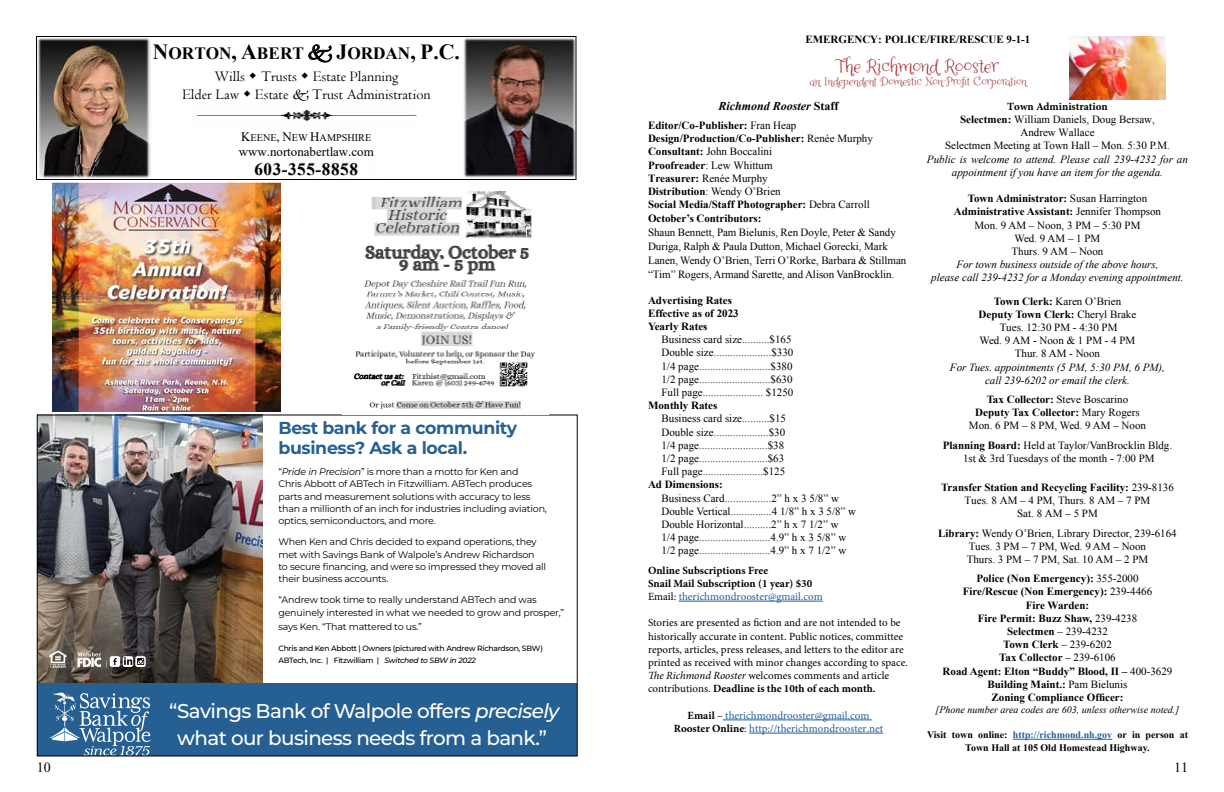
<style>
.page{position:relative;width:1224px;height:792px;background:#fff}
.page>*{position:absolute;margin:0;border:0;box-sizing:border-box;transform-origin:0 0}
.t1{font:700 21.6px "Times New Roman";color:#000}
.t2{font:100 19.9px/26.8px "Montserrat";letter-spacing:-.03em;color:#fff;text-align:center}
.t3{font:18px "Amoretta";color:#a72c31}
.t4{font:700 17.3px/19.5px "Montserrat";letter-spacing:-.02em;color:#266092}
.t5{font:700 17.2px "Times New Roman";color:#000}
.t6{font:700 17.2px "Times New Roman";letter-spacing:.02em;color:#000}
.t7{font:15.1px/17.8px "Centaur";color:#000}
.t8{font:14px "Times New Roman";color:#000}
.t9{font:12.9px "Times New Roman";color:#000}
.t10{font:italic 700 12px "Times New Roman";color:#000}
.t11{font:11px/13.2px "Times New Roman";color:#000;text-align:center}
.t12{font:700 11px/13.2px "Times New Roman";color:#000}
.t13{font:11px/13.2px "Minion Pro";color:#000}
.t14{font:italic 11px/13.2px "Times New Roman";color:#000;text-align:center}
.t15{font:700 11px/13.2px "Minion Pro";color:#000}
.t16{font:11px/13.2px "Minion Pro";color:#215e9e;text-align:center}
.t17{font:11px "Amoretta";color:#a72c31}
.t18{font:10.2px "Times New Roman";color:#000}
.t19{font:700 10px/13.2px "Times New Roman";color:#000;text-align:center}
.t20{font:italic 10px "Times New Roman";color:#000}
.t21{font:9.5px/12.4px "Montserrat";letter-spacing:-.02em;color:#000}
.t22{font:100 7.6px/12.4px "Montserrat";letter-spacing:-.03em;color:#000}
.s1{font-size:21.6px}
.s2{font-size:17.2px}
.s3{font-size:12.9px}
.s4{font-style:italic}
.s5{font-weight:500;font-style:italic}
.s6{font-style:normal}
.s7{font-weight:400}
.s8{font-weight:400;color:#215e9e}
.s9{font-weight:700}
.s10{font-weight:700;color:#000}
.s11{color:#000}
.s12{color:#215e9e}
</style>
<div class="page">
<img style="left:463px;top:38px;width:111px;height:140px">
<img style="left:38px;top:38px;width:113px;height:140px">
<img style="left:196px;top:109px;width:221px;height:12px">
<img style="left:254px;top:161px;width:103px;height:15px">
<div style="left:36px;top:36px;width:540px;height:144px;border:1px solid #000"></div>
<hr style="left:679px;top:601px;width:144px;height:1px;background:#215e9e">
<hr style="left:723px;top:720px;width:149px;height:1px;background:#215e9e">
<hr style="left:749px;top:733px;width:134px;height:1px;background:#215e9e">
<hr style="left:1013px;top:739px;width:99px;height:1px;background:#215e9e">
<img style="left:1070px;top:36px;width:96px;height:64px">
<img style="left:39px;top:416px;width:224px;height:268px">
<div style="left:37px;top:684px;width:540px;height:72px;background:#266092"></div>
<svg style="left:49px;top:693px;width:102px;height:61px"></svg>
<svg style="left:49px;top:650px;width:52px;height:18px"></svg>
<div style="left:110px;top:656px;width:10px;height:11px;background:#fff;border-radius:2px"></div>
<svg style="left:107px;top:658px;width:10px;height:10px"></svg>
<div style="left:123px;top:656px;width:10px;height:11px;background:#fff;border-radius:2px"></div>
<svg style="left:135px;top:656px;width:11px;height:11px"></svg>
<svg style="left:124px;top:657px;width:20px;height:8px"></svg>
<img style="left:354px;top:191px;width:181px;height:219px">
<img style="left:52px;top:183px;width:229px;height:229px">
<h3 class="t5" style="left:153px;top:41px;width:152px"><span class="s1">N</span>ORTON<span class="s1">, A</span>BERT</h3>
<h1 class="t1" style="left:337px;top:36px;width:125px">J<span class="s2">ORDAN</span>, P.C.</h1>
<h3 class="t7" style="left:182px;top:68px;width:218px;text-indent:32px">Wills Trusts Estate Planning<br>Elder Law Estate</h3>
<h3 class="t7" style="left:312px;top:86px;width:120px">Trust Administration</h3>
<p class="t18" style="left:241px;top:130px;width:132px"><span class="s3">K</span>EENE<span class="s3">, N</span>EW <span class="s3">H</span>AMPSHIRE</p>
<p class="t9" style="left:239px;top:142px;width:136px">www.nortonabertlaw.com</p>
<h3 class="t6" style="left:254px;top:157px;width:105px">603-355-8858</h3>
<h3 class="t4" style="left:278px;top:418px;width:240px">Best bank for a community business? Ask a local.</h3>
<p class="t21" style="left:278px;top:465px;width:270px">“<span class="s4">Pride in Precision</span>” is more than a motto for Ken and<br>Chris Abbott of ABTech in Fitzwilliam. ABTech produces parts and measurement solutions with accuracy to less than a millionth of an inch for industries including aviation, optics, semiconductors, and more.</p>
<p class="t21" style="left:278px;top:535px;width:269px">When Ken and Chris decided to expand operations, they met with Savings Bank of Walpole’s Andrew Richardson to secure financing, and were so impressed they moved all their business accounts.</p>
<p class="t21" style="left:278px;top:593px;width:287px">“Andrew took time to really understand ABTech and was genuinely interested in what we needed to grow and prosper,”</p>
<p class="t21" style="left:278px;top:620px;width:145px">says Ken. “That mattered to us.”</p>
<p class="t22" style="left:278px;top:641px;width:266px">Chris and Ken Abbott | Owners (pictured with Andrew Richardson, SBW)<br>ABTech, Inc. | Fitzwilliam | <span class="s5">Switched to SBW in 2022</span></p>
<h2 class="t2" style="left:169px;top:697px;width:392px">“Savings Bank of Walpole offers <span class="s5">precisely </span>what our business needs from a bank.”</h2>
<p class="t12" style="left:806px;top:33px;width:226px">EMERGENCY: POLICE/FIRE/RESCUE 9-1-1</p>
<h3 class="t3" style="left:838px;top:56px;width:162px">The Richmond Rooster</h3>
<p class="t17" style="left:809px;top:75px;width:219px">an Independent Domestic Non-Profit Corporation</p>
<p class="t10" style="left:718px;top:98px;width:122px">Richmond Rooster <span class="s6">Staff</span></p>
<p class="t12" style="left:648px;top:118px;width:226px">Editor/Co-Publisher: <span class="s7">Fran Heap </span>Design/Production/Co-Publisher: <span class="s7">Renée Murphy </span>Consultant: <span class="s7">John Boccalini<br></span>Proofreader<span class="s7">: Lew Whittum<br></span>Treasurer: <span class="s7">Renée Murphy<br></span>Distribution<span class="s7">: Wendy O’Brien<br></span>Social Media/Staff Photographer: <span class="s7">Debra Carroll </span>October’s Contributors:</p>
<p class="t11" style="left:648px;top:225px;width:260px;line-height:14px;text-align:left">Shaun Bennett, Pam Bielunis, Ren Doyle, Peter &amp; Sandy Duriga, Ralph &amp; Paula Dutton, Michael Gorecki, Mark Lanen, Wendy O’Brien, Terri O’Rorke, Barbara &amp; Stillman “Tim” Rogers, Armand Sarette, and Alison VanBrocklin.</p>
<p class="t12" style="left:648px;top:293px;width:92px">Advertising Rates<br>Effective as of 2023<br>Yearly Rates</p>
<p class="t11" style="left:661px;top:333px;width:133px;text-align:left">Business card size..........$165<br>Double size.....................$330<br>1/4 page..........................$380<br>1/2 page..........................$630<br>Full page...................... $1250</p>
<p class="t12" style="left:648px;top:399px;width:71px">Monthly Rates</p>
<p class="t11" style="left:661px;top:412px;width:126px;text-align:left">Business card size..........$15<br>Double size....................$30<br>1/4 page.........................$38<br>1/2 page.........................$63<br>Full page......................$125</p>
<p class="t12" style="left:648px;top:478px;width:76px">Ad Dimensions:</p>
<p class="t11" style="left:661px;top:491px;width:196px;text-align:left">Business Card.................2” h x 3 5/8” w Double Vertical...............4 1/8” h x 3 5/8” w Double Horizontal..........2” h x 7 1/2” w<br>1/4 page..........................4.9” h x 3 5/8” w 1/2 page..........................4.9” h x 7 1/2” w</p>
<p class="t15" style="left:648px;top:563px;width:176px">Online Subscriptions Free<br>Snail Mail Subscription (1 year) $30<br><span class="s7">Email:</span> <span class="s8">therichmondrooster@gmail.com</span></p>
<p class="t13" style="left:648px;top:616px;width:261px">Stories are presented as fiction and are not intended to be historically accurate in content. Public notices, committee reports, articles, press releases, and letters to the editor are printed as received with minor changes according to space.<br><span class="s4">The Richmond Rooster</span> welcomes comments and article contributions. <span class="s9">Deadline is the 10th of each month.</span></p>
<p class="t16" style="left:674px;top:709px;width:211px"><span class="s10">Email</span> <span class="s11">–</span> therichmondrooster@gmail.com<br><span class="s10">Rooster Online</span><span class="s11">:</span> http://therichmondrooster.net</p>
<p class="t15" style="left:1007px;top:100px;width:102px">Town Administration</p>
<p class="t11" style="left:945px;top:113px;width:226px"><span class="s9">Selectmen:</span> William Daniels, Doug Bersaw,<br>Andrew Wallace<br>Selectmen Meeting at Town Hall – Mon. 5:30 P.M.</p>
<p class="t14" style="left:927px;top:152px;width:263px">Public is welcome to attend. Please call 239-4232 for an appointment if you have an item for the agenda.</p>
<p class="t11" style="left:954px;top:192px;width:209px"><span class="s9">Town Administrator:</span> Susan Harrington<br><span class="s9">Administrative Assistant:</span> Jennifer Thompson<br>Mon. 9 AM – Noon, 3 PM – 5:30 PM<br>Wed. 9 AM – 1 PM<br>Thurs. 9 AM – Noon</p>
<p class="t14" style="left:931px;top:258px;width:254px">For town business outside of the above hours,<br>please call 239-4232 for a Monday evening appointment.</p>
<p class="t11" style="left:979px;top:294px;width:159px"><span class="s9">Town Clerk:</span> Karen O’Brien<br><span class="s9">Deputy Town Clerk:</span> Cheryl Brake<br>Tues. 12:30 PM - 4:30 PM<br>Wed. 9 AM - Noon &amp; 1 PM - 4 PM<br>Thur. 8 AM - Noon</p>
<p class="t14" style="left:950px;top:360px;width:217px">For Tues. appointments (5 PM, 5:30 PM, 6 PM), call 239-6202 or email the clerk.</p>
<p class="t11" style="left:969px;top:393px;width:179px"><span class="s9">Tax Collector:</span> Steve Boscarino<br><span class="s9">Deputy Tax Collector:</span> Mary Rogers<br>Mon. 6 PM – 8 PM, Wed. 9 AM – Noon</p>
<p class="t11" style="left:943px;top:438px;width:231px"><span class="s9">Planning Board:</span> Held at Taylor/VanBrocklin Bldg.<br>1st &amp; 3rd Tuesdays of the month - 7:00 PM</p>
<p class="t11" style="left:941px;top:481px;width:234px"><span class="s9">Transfer Station and Recycling Facility:</span> 239-8136<br>Tues. 8 AM – 4 PM, Thurs. 8 AM – 7 PM<br>Sat. 8 AM – 5 PM</p>
<p class="t11" style="left:938px;top:526px;width:240px"><span class="s9">Library:</span> Wendy O’Brien, Library Director, 239-6164<br>Tues. 3 PM – 7 PM, Wed. 9 AM – Noon<br>Thurs. 3 PM – 7 PM, Sat. 10 AM – 2 PM</p>
<p class="t12" style="left:943px;top:572px;width:231px;text-align:center">Police (Non Emergency): <span class="s7">355-2000<br></span>Fire/Rescue (Non Emergency): <span class="s7">239-4466<br></span>Fire Warden:<br>Fire Permit: Buzz Shaw, <span class="s7">239-4238<br></span>Selectmen <span class="s7">– 239-4232<br></span>Town Clerk <span class="s7">– 239-6202<br></span>Tax Collector <span class="s7">– 239-6106<br></span>Road Agent: Elton “Buddy” Blood, II – <span class="s7">400-3629<br></span>Building Maint.: <span class="s7">Pam Bielunis<br></span>Zoning Compliance Officer:</p>
<p class="t20" style="left:936px;top:703px;width:245px">[Phone number area codes are 603, unless otherwise noted.]</p>
<p class="t19" style="left:927px;top:728px;width:263px">Visit town online: <span class="s12">http://richmond.nh.gov</span> or in person at<br>Town Hall at 105 Old Homestead Highway.</p>
<p class="t8" style="left:37px;top:758px;width:15px">10</p>
<p class="t8" style="left:1174px;top:758px;width:15px">11</p>
</div>
